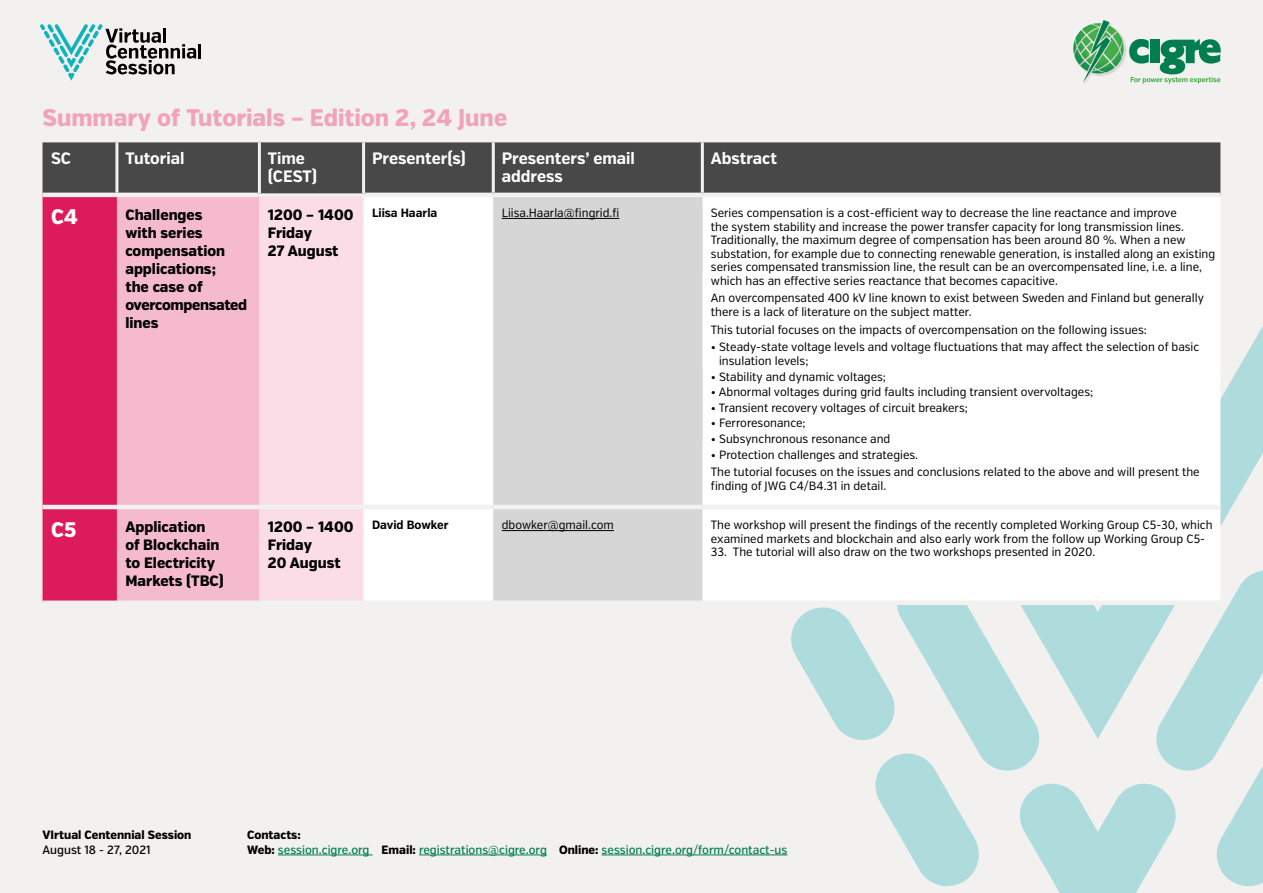
<style>
.page{position:relative;width:1263px;height:893px;background:#f2f1ef}
.page>*{position:absolute;margin:0;border:0;box-sizing:border-box;transform-origin:0 0}
.t1{font:800 24px "Verb Cond";color:#f1a3be}
.t2{font:800 21px "Verb Cond";color:#fff}
.t3{font:700 16.5px/18px "Verb Cond";color:#fff}
.t4{font:800 15px/18px "Verb Cond";color:#000}
.t5{font:12px/13.5px "Verb Cond";color:#000}
.t6{font:500 12px/15px "Verb Cond";color:#007e4f}
.t7{font:800 12px "Verb Cond";color:#000}
.t8{font:700 12px "Verb Cond";color:#000}
.t9{font:500 12px "Verb Cond";color:#000}
.s1{font-weight:800;color:#000}
</style>
<div class="page">
<svg style="left:618px;top:771px;width:361px;height:116px"></svg>
<svg style="left:1216px;top:771px;width:47px;height:116px;fill:#aedbdc"></svg>
<svg style="left:791px;top:612px;width:249px;height:159px"></svg>
<svg style="left:1020px;top:783px;width:156px;height:110px"></svg>
<svg style="left:1156px;top:739px;width:107px;height:32px"></svg>
<svg style="left:806px;top:326px;width:457px;height:413px;fill:#aedbdc"></svg>
<hr style="left:198px;top:44px;width:3px;height:14px;background:#000">
<svg style="left:40px;top:24px;width:156px;height:57px"></svg>
<svg style="left:1073px;top:20px;width:148px;height:64px"></svg>
<div style="left:43px;top:142px;width:1177px;height:51px;background:#484848"></div>
<div style="left:43px;top:197px;width:74px;height:403px;background:#dc1a5c"></div>
<div style="left:117px;top:196px;width:142px;height:404px;background:#f5bace"></div>
<div style="left:259px;top:196px;width:104px;height:404px;background:#fadde7"></div>
<div style="left:364px;top:197px;width:856px;height:403px;background:#fff"></div>
<div style="left:493px;top:197px;width:209px;height:403px;background:#d6d6d6"></div>
<hr style="left:258px;top:142px;width:3px;height:51px;background:#f2f1ef">
<hr style="left:362px;top:142px;width:3px;height:51px;background:#f2f1ef">
<hr style="left:117px;top:193px;width:141px;height:4px;background:#f2f1ef">
<hr style="left:43px;top:505px;width:74px;height:4px;background:#f2f1ef">
<hr style="left:117px;top:505px;width:142px;height:4px;background:#f2f1ef">
<hr style="left:259px;top:505px;width:105px;height:4px;background:#f2f1ef">
<hr style="left:364px;top:505px;width:129px;height:4px;background:#f2f1ef">
<hr style="left:493px;top:505px;width:209px;height:4px;background:#f2f1ef">
<hr style="left:702px;top:505px;width:518px;height:4px;background:#f2f1ef">
<div style="left:702px;top:600px;width:518px;height:5px;background:#f2f1ef"></div>
<hr style="left:115px;top:142px;width:3px;height:51px;background:#f2f1ef">
<hr style="left:492px;top:142px;width:3px;height:51px;background:#f2f1ef">
<hr style="left:701px;top:142px;width:3px;height:51px;background:#f2f1ef">
<hr style="left:502px;top:218px;width:117px;height:1px;background:#000">
<hr style="left:502px;top:530px;width:112px;height:1px;background:#000">
<hr style="left:278px;top:855px;width:94px;height:1px;background:#007e4f">
<hr style="left:419px;top:855px;width:128px;height:1px;background:#007e4f">
<hr style="left:602px;top:855px;width:185px;height:1px;background:#007e4f">
<h1 class="t1" style="left:43px;top:103px;width:466px">Summary of Tutorials – Edition 2, 24 June</h1>
<h3 class="t3" style="left:51px;top:150px;width:22px">SC</h3>
<h3 class="t3" style="left:125px;top:150px;width:61px">Tutorial</h3>
<h3 class="t3" style="left:268px;top:150px;width:51px">Time (CEST)</h3>
<h3 class="t3" style="left:372px;top:150px;width:95px">Presenter(s)</h3>
<h3 class="t3" style="left:502px;top:150px;width:135px">Presenters’ email address</h3>
<h3 class="t3" style="left:711px;top:150px;width:68px">Abstract</h3>
<h2 class="t2" style="left:51px;top:204px;width:28px">C4</h2>
<p class="t4" style="left:125px;top:206px;width:123px">Challenges<br>with series compensation applications;<br>the case of overcompensated lines</p>
<p class="t4" style="left:268px;top:206px;width:87px">1200 – 1400<br>Friday<br>27 August</p>
<p class="t8" style="left:372px;top:206px;width:67px">Liisa Haarla</p>
<p class="t5" style="left:502px;top:206px;width:119px">Liisa.Haarla@fingrid.fi</p>
<p class="t5" style="left:711px;top:206px;width:506px">Series compensation is a cost-efficient way to decrease the line reactance and improve<br>the system stability and increase the power transfer capacity for long transmission lines.<br>Traditionally, the maximum degree of compensation has been around 80 %. When a new substation, for example due to connecting renewable generation, is installed along an existing series compensated transmission line, the result can be an overcompensated line, i.e. a line, which has an effective series reactance that becomes capacitive.</p>
<p class="t5" style="left:711px;top:292px;width:495px">An overcompensated 400 kV line known to exist between Sweden and Finland but generally there is a lack of literature on the subject matter.</p>
<p class="t5" style="left:711px;top:323px;width:437px">This tutorial focuses on the impacts of overcompensation on the following issues:</p>
<p class="t5" style="left:719px;top:341px;width:482px;text-indent:-8px">• Steady-state voltage levels and voltage fluctuations that may affect the selection of basic insulation levels;</p>
<p class="t5" style="left:711px;top:370px;width:177px">• Stability and dynamic voltages;</p>
<p class="t5" style="left:711px;top:385px;width:384px">• Abnormal voltages during grid faults including transient overvoltages;</p>
<p class="t5" style="left:711px;top:401px;width:259px">• Transient recovery voltages of circuit breakers;</p>
<p class="t5" style="left:711px;top:417px;width:96px">• Ferroresonance;</p>
<p class="t5" style="left:711px;top:432px;width:181px">• Subsynchronous resonance and</p>
<p class="t5" style="left:711px;top:446px;width:490px;line-height:17.7px">• Protection challenges and strategies.<br>The tutorial focuses on the issues and conclusions related to the above and will present the</p>
<p class="t5" style="left:711px;top:479px;width:177px">finding of JWG C4/B4.31 in detail.</p>
<h2 class="t2" style="left:51px;top:516px;width:27px">C5</h2>
<p class="t4" style="left:125px;top:518px;width:100px">Application<br>of Blockchain to Electricity<br>Markets (TBC)</p>
<p class="t4" style="left:268px;top:518px;width:87px">1200 – 1400<br>Friday<br>20 August</p>
<p class="t8" style="left:372px;top:518px;width:78px">David Bowker</p>
<p class="t5" style="left:502px;top:519px;width:114px">dbowker@gmail.com</p>
<p class="t5" style="left:711px;top:519px;width:503px">The workshop will present the findings of the recently completed Working Group C5-30, which examined markets and blockchain and also early work from the follow up Working Group C5-</p>
<p class="t5" style="left:711px;top:546px;width:386px">33. The tutorial will also draw on the two workshops presented in 2020.</p>
<p class="t7" style="left:43px;top:827px;width:150px">VIrtual Centennial Session</p>
<p class="t9" style="left:43px;top:842px;width:110px">August 18 - 27, 2021</p>
<p class="t6" style="left:247px;top:827px;width:542px"><span class="s1">Contacts:<br>Web:</span> session.cigre.org <span class="s1">Email:</span> registrations@cigre.org <span class="s1">Online:</span> session.cigre.org/form/contact-us</p>
</div>
